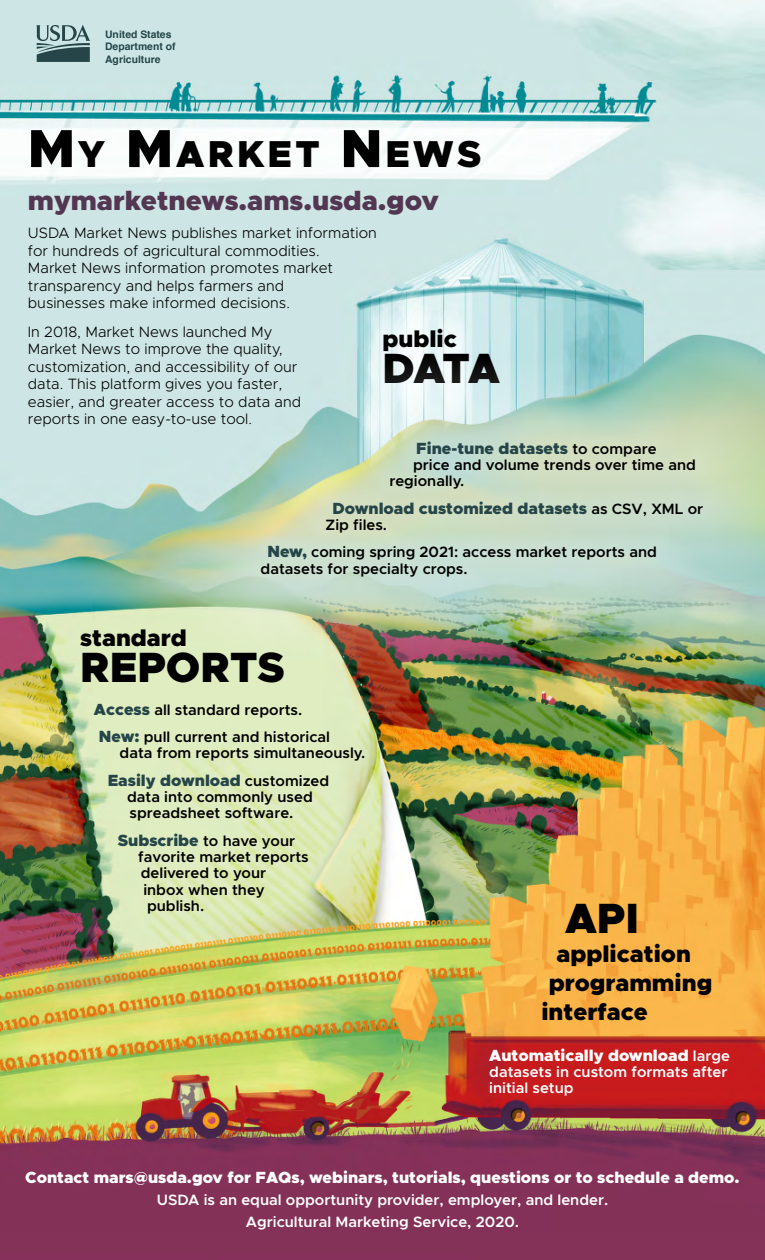
<style>
.page{position:relative;width:765px;height:1260px;background:#fff}
.page>*{position:absolute;margin:0;border:0;box-sizing:border-box;transform-origin:0 0}
.t1{font:900 42.5px "Metropolis";color:#000}
.t2{font:900 37.62px "Metropolis";letter-spacing:.085em;color:#000}
.t3{font:900 27.5px "Metropolis";color:#533652}
.t4{font:900 23.75px "Metropolis";color:#000}
.t5{font:900 16.25px "Metropolis";color:#fff}
.t6{font:900 16.25px "Metropolis";color:#254548}
.t7{font:300 15px/17.5px "Metropolis";color:#000}
.t8{font:600 15px/16.2px "Metropolis";color:#000}
.t9{font:600 15px/21.9px "Metropolis";color:#fff;text-align:center}
.t10{font:700 10.38px/12.5px "Helvetica";color:#254548}
.s1{font-size:53.75px}
.s2{font-weight:600;font-size:15px;color:#000}
.s3{font-weight:900;font-size:16.25px;color:#254548}
.s4{font-weight:600;font-size:15px}
</style>
<div class="page">
<img style="left:0;top:0;width:765px;height:1260px">
<svg style="left:36px;top:25px;width:55px;height:37px;background:#718e8f"></svg>
<div style="left:171px;top:351px;width:594px;height:316px;background:#fff;opacity:.72"></div>
<p class="t10" style="left:103px;top:27px;width:72px">United States<br>Department of<br>Agriculture</p>
<p class="t10" style="left:105px;top:28px;width:72px">United States<br>Department of<br>Agriculture</p>
<h1 class="t2" style="left:28px;top:130px;width:455px"><span class="s1">M</span>Y <span class="s1">M</span>ARKET <span class="s1">N</span>EWS</h1>
<h1 class="t3" style="left:28px;top:183px;width:412px">mymarketnews.ams.usda.gov</h1>
<p class="t7" style="left:28px;top:224px;width:350px">USDA Market News publishes market information for hundreds of agricultural commodities.<br>Market News information promotes market transparency and helps farmers and<br>businesses make informed decisions.</p>
<p class="t7" style="left:28px;top:323px;width:246px">In 2018, Market News launched My</p>
<p class="t4" style="left:382px;top:324px;width:76px">public</p>
<p class="t7" style="left:28px;top:340px;width:275px">Market News to improve the quality, customization, and accessibility of our data. This platform gives you faster, easier, and greater access to data and reports in one easy-to-use tool.</p>
<h1 class="t1" style="left:382px;top:341px;width:119px">DATA</h1>
<p class="t6" style="left:416px;top:438px;width:242px">Fine-tune datasets <span class="s2">to compare</span></p>
<p class="t8" style="left:389px;top:457px;width:308px;text-indent:24px">price and volume trends over time and regionally.</p>
<p class="t6" style="left:332px;top:498px;width:372px">Download customized datasets <span class="s2">as CSV, XML or</span></p>
<p class="t8" style="left:326px;top:517px;width:63px">Zip files.</p>
<p class="t8" style="left:261px;top:544px;width:398px;text-indent:7px"><span class="s3">New,</span> coming spring 2021: access market reports and datasets for specialty crops.</p>
<p class="t4" style="left:80px;top:623px;width:108px">standard</p>
<h1 class="t1" style="left:80px;top:641px;width:206px">REPORTS</h1>
<p class="t8" style="left:94px;top:701px;width:210px"><span class="s3">Access</span> all standard reports.</p>
<p class="t8" style="left:120px;top:729px;width:247px;text-indent:-21px"><span class="s3">New:</span> pull current and historical data from reports simultaneously.</p>
<p class="t6" style="left:108px;top:770px;width:223px">Easily download <span class="s2">customized</span></p>
<p class="t8" style="left:127px;top:789px;width:187px">data into commonly used spreadsheet software.</p>
<p class="t8" style="left:138px;top:833px;width:172px;text-indent:-21px"><span class="s3">Subscribe</span> to have your favorite market reports delivered to your</p>
<p class="t8" style="left:143px;top:881px;width:123px">inbox when they</p>
<p class="t8" style="left:147px;top:898px;width:59px">publish.</p>
<p class="t1" style="left:565px;top:891px;width:75px">API</p>
<p class="t4" style="left:556px;top:939px;width:136px">application</p>
<p class="t4" style="left:549px;top:967px;width:165px">programming</p>
<p class="t4" style="left:541px;top:996px;width:108px">interface</p>
<p class="t5" style="left:489px;top:1045px;width:242px">Automatically download <span class="s4">large</span></p>
<p class="t9" style="left:489px;top:1061px;width:240px">datasets in custom formats after</p>
<p class="t9" style="left:489px;top:1077px;width:86px">initial setup</p>
<p class="t5" style="left:25px;top:1167px;width:716px">Contact mars@usda.gov for FAQs, webinars, tutorials, questions or to schedule a demo.</p>
<p class="t9" style="left:157px;top:1189px;width:453px">USDA is an equal opportunity provider, employer, and lender.<br>Agricultural Marketing Service, 2020.</p>
</div>
